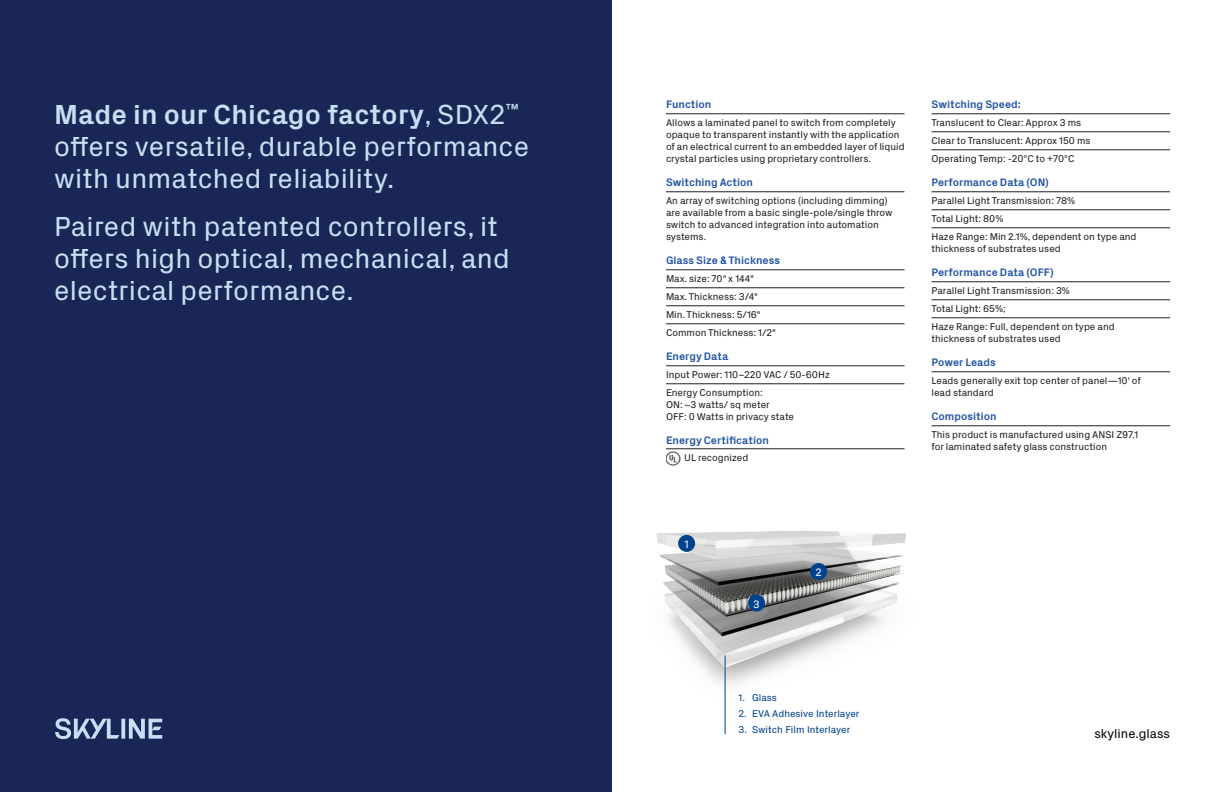
<style>
.page{position:relative;width:1224px;height:792px;background:#fff}
.page>*{position:absolute;margin:0;border:0;box-sizing:border-box;transform-origin:0 0}
.Body_Big-36pt{font:28px/32px "Px Grotesk";letter-spacing:.01em;color:#c7dff2}
.t1{font:13px "Px Grotesk";color:#040503}
.Ruled_List{font:700 11px "Px Grotesk";color:#2254a4}
.Heading{font:11px "Px Grotesk";color:#fff}
.Ruled_List-2{font:10px/12px "Px Grotesk";color:#231f20}
.t2{font:10px "Px Grotesk";color:#00438c}
.s1{font-weight:700}
</style>
<div class="page">
<div style="left:0;top:0;width:612px;height:792px;background:#192656"></div>
<svg style="left:55px;top:718px;width:107px;height:21px"></svg>
<hr style="left:666px;top:114px;width:238px;height:1px;background:#231f20">
<hr style="left:666px;top:192px;width:238px;height:1px;background:#231f20">
<hr style="left:666px;top:270px;width:238px;height:1px;background:#231f20">
<hr style="left:666px;top:288px;width:238px;height:1px;background:#231f20">
<hr style="left:666px;top:306px;width:238px;height:1px;background:#231f20">
<hr style="left:666px;top:324px;width:238px;height:1px;background:#231f20">
<hr style="left:666px;top:366px;width:238px;height:1px;background:#231f20">
<hr style="left:666px;top:384px;width:238px;height:1px;background:#231f20">
<hr style="left:666px;top:449px;width:238px;height:1px;background:#231f20">
<hr style="left:932px;top:114px;width:238px;height:1px;background:#231f20">
<hr style="left:932px;top:132px;width:238px;height:1px;background:#231f20">
<hr style="left:932px;top:150px;width:238px;height:1px;background:#231f20">
<hr style="left:932px;top:192px;width:238px;height:1px;background:#231f20">
<hr style="left:932px;top:210px;width:238px;height:1px;background:#231f20">
<hr style="left:932px;top:228px;width:238px;height:1px;background:#231f20">
<hr style="left:932px;top:282px;width:238px;height:1px;background:#231f20">
<hr style="left:932px;top:300px;width:238px;height:1px;background:#231f20">
<hr style="left:932px;top:318px;width:238px;height:1px;background:#231f20">
<hr style="left:932px;top:372px;width:238px;height:1px;background:#231f20">
<hr style="left:932px;top:426px;width:238px;height:1px;background:#231f20">
<img style="left:656px;top:530px;width:250px;height:181px">
<div style="left:678px;top:535px;width:17px;height:17px;background:#00438c;border-radius:50%"></div>
<div style="left:810px;top:563px;width:17px;height:17px;background:#00438c;border-radius:50%"></div>
<div style="left:748px;top:594px;width:17px;height:18px;background:#00438c;border-radius:50%"></div>
<hr style="left:725px;top:655px;width:1px;height:79px;background:#00438c">
<img style="left:666px;top:451px;width:14px;height:15px">
<p class="Body_Big-36pt" style="left:54px;top:97px;width:477px"><span class="s1">Made in our Chicago factory</span>, SDX2<sup>™ </sup>offers versatile, durable performance with unmatched reliability.</p>
<p class="Body_Big-36pt" style="left:54px;top:209px;width:457px">Paired with patented controllers, it offers high optical, mechanical, and electrical performance.</p>
<p class="Ruled_List" style="left:666px;top:96px;width:47px">Function</p>
<p class="Ruled_List-2" style="left:666px;top:116px;width:240px">Allows a laminated panel to switch from completely opaque to transparent instantly with the application of an electrical current to an embedded layer of liquid crystal particles using proprietary controllers.</p>
<p class="Ruled_List" style="left:666px;top:174px;width:89px">Switching Action</p>
<p class="Ruled_List-2" style="left:666px;top:194px;width:228px">An array of switching options (including dimming) are available from a basic single-pole/single throw switch to advanced integration into automation systems.</p>
<p class="Ruled_List" style="left:666px;top:252px;width:116px">Glass Size &amp; Thickness</p>
<p class="Ruled_List-2" style="left:666px;top:272px;width:89px">Max. size: 70" x 144"</p>
<p class="Ruled_List-2" style="left:666px;top:290px;width:93px">Max. Thickness: 3/4"</p>
<p class="Ruled_List-2" style="left:666px;top:308px;width:96px">Min. Thickness: 5/16"</p>
<p class="Ruled_List-2" style="left:666px;top:326px;width:112px">Common Thickness: 1/2"</p>
<p class="Ruled_List" style="left:666px;top:348px;width:64px">Energy Data</p>
<p class="Ruled_List-2" style="left:666px;top:368px;width:165px">Input Power: 110–220 VAC / 50-60Hz</p>
<p class="Ruled_List-2" style="left:666px;top:386px;width:130px">Energy Consumption:<br>ON: ~3 watts/ sq meter<br>OFF: 0 Watts in privacy state</p>
<p class="Ruled_List" style="left:666px;top:432px;width:105px">Energy Certification</p>
<p class="Ruled_List-2" style="left:684px;top:451px;width:66px">UL recognized</p>
<p class="Ruled_List" style="left:932px;top:96px;width:91px">Switching Speed:</p>
<p class="Ruled_List-2" style="left:932px;top:116px;width:151px">Translucent to Clear: Approx 3 ms</p>
<p class="Ruled_List-2" style="left:932px;top:134px;width:161px">Clear to Translucent: Approx 150 ms</p>
<p class="Ruled_List-2" style="left:932px;top:152px;width:144px">Operating Temp: -20°C to +70°C</p>
<p class="Ruled_List" style="left:932px;top:174px;width:119px">Performance Data (ON)</p>
<p class="Ruled_List-2" style="left:932px;top:194px;width:145px">Parallel Light Transmission: 78%</p>
<p class="Ruled_List-2" style="left:932px;top:212px;width:73px">Total Light: 80%</p>
<p class="Ruled_List-2" style="left:932px;top:230px;width:207px">Haze Range: Min 2.1%, dependent on type and thickness of substrates used</p>
<p class="Ruled_List" style="left:932px;top:264px;width:124px">Performance Data (OFF)</p>
<p class="Ruled_List-2" style="left:932px;top:284px;width:140px">Parallel Light Transmission: 3%</p>
<p class="Ruled_List-2" style="left:932px;top:302px;width:76px">Total Light: 65%;</p>
<p class="Ruled_List-2" style="left:932px;top:320px;width:185px">Haze Range: Full, dependent on type and thickness of substrates used</p>
<p class="Ruled_List" style="left:931px;top:354px;width:66px">Power Leads</p>
<p class="Ruled_List-2" style="left:931px;top:374px;width:211px">Leads generally exit top center of panel—10' of lead standard</p>
<p class="Ruled_List" style="left:931px;top:408px;width:67px">Composition</p>
<p class="Ruled_List-2" style="left:931px;top:428px;width:208px">This product is manufactured using ANSI Z97.1 for laminated safety glass construction</p>
<p class="Heading" style="left:684px;top:537px;width:6px">1</p>
<p class="Heading" style="left:753px;top:597px;width:8px">3</p>
<p class="Heading" style="left:815px;top:565px;width:8px">2</p>
<p class="t2" style="left:739px;top:690px;width:40px">1. Glass</p>
<p class="t2" style="left:739px;top:707px;width:122px">2. EVA Adhesive Interlayer</p>
<p class="t2" style="left:739px;top:723px;width:113px">3. Switch Film Interlayer</p>
<h2 class="t1" style="left:1094px;top:725px;width:77px">skyline.glass</h2>
</div>
